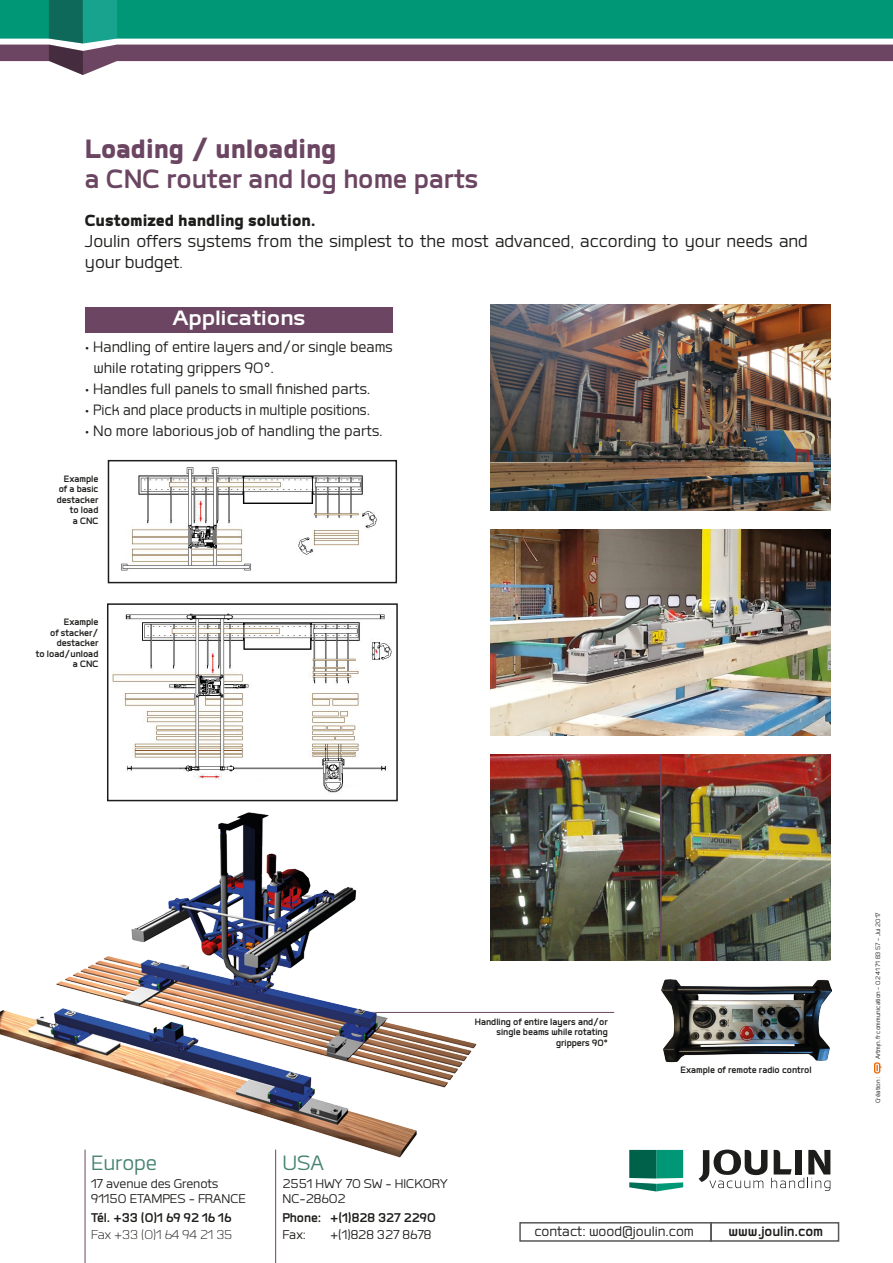
<style>
.page{position:relative;width:893px;height:1263px;background:#fff}
.page>*{position:absolute;margin:0;border:0;box-sizing:border-box;transform-origin:0 0}
.t1{font:34.5px "Labrador A Bold";color:#6b4561}
.t2{font:34.5px "Labrador A Black";color:#6b4561}
.t3{font:27px "Labrador A Bold";color:#fff;scale:1.15 1}
.t4{font:27px "Labrador A Regular";color:#478372}
.t5{font:22.5px/21.6px "Labrador A Regular";color:#1d1d1b}
.t6{font:21px "Labrador A Black";color:#1d1d1b;scale:1.04 1}
.t7{font:19.5px/21px "Labrador A Regular";color:#1d1d1b}
.t8{font:18px "Labrador A Regular";color:#1d1d1b}
.t9{font:18px "Labrador A Bold";color:#1d1d1b}
.t10{font:16.5px/15px "Labrador A Regular";color:#1d1d1b}
.t11{font:16.5px "Labrador A Bold";color:#1d1d1b}
.t12{font:16.5px "Labrador A Light";color:#1d1d1b}
.t13{font:12px/10.5px "Labrador A Bold";color:#1d1d1b;text-align:right}
.t14{font:8.25px "Labrador A Regular";color:#1d1d1b}
.s1{font-size:18px}
</style>
<div class="page">
<svg style="left:874px;top:1062px;width:7px;height:12px"></svg>
<div style="left:85px;top:307px;width:308px;height:26px;background:#6b4561"></div>
<hr style="left:359px;top:1012px;width:255px;height:1px;background:#6b4561">
<img style="left:0;top:812px;width:476px;height:345px">
<img style="left:490px;top:304px;width:341px;height:207px">
<img style="left:490px;top:529px;width:340px;height:207px">
<img style="left:490px;top:754px;width:341px;height:207px">
<img style="left:121px;top:467px;width:256px;height:104px">
<div style="left:108px;top:460px;width:289px;height:123px;border:2px solid #1d1d1b"></div>
<img style="left:112px;top:613px;width:280px;height:181px">
<div style="left:107px;top:603px;width:291px;height:198px;border:2px solid #1d1d1b"></div>
<hr style="left:660px;top:754px;width:2px;height:207px;background:#6b4561">
<svg style="left:0;top:0;width:893px;height:75px"></svg>
<svg style="left:629px;top:1150px;width:54px;height:41px;background:#29927b"></svg>
<svg style="left:699px;top:1149px;width:131px;height:42px"></svg>
<hr style="left:85px;top:1149px;width:1px;height:114px;background:#6b4561">
<hr style="left:275px;top:1149px;width:1px;height:114px;background:#6b4561">
<div style="left:519px;top:1222px;width:193px;height:20px;border:2px solid #575756"></div>
<div style="left:710px;top:1222px;width:129px;height:20px;border:2px solid #575756"></div>
<img style="left:662px;top:979px;width:170px;height:83px">
<h1 class="t2" style="left:85px;top:130px;width:253px">Loading / unloading</h1>
<h1 class="t1" style="left:85px;top:161px;width:395px">a CNC router and log home parts</h1>
<p class="t6" style="left:85px;top:209px;width:223px">Customized handling solution.</p>
<p class="t5" style="left:85px;top:229px;width:724px">Joulin offers systems from the simplest to the most advanced, according to your needs and your budget<span class="s1">.</span></p>
<h2 class="t3" style="left:172px;top:304px;width:117px">Applications</h2>
<p class="t7" style="left:93px;top:335px;width:301px;text-indent:-9px">• Handling of entire layers and/or single beams while rotating grippers 90°.</p>
<p class="t7" style="left:85px;top:377px;width:287px">• Handles full panels to small finished parts.</p>
<p class="t7" style="left:85px;top:398px;width:287px">• Pick and place products in multiple positions.</p>
<p class="t7" style="left:85px;top:419px;width:299px">• No more laborious job of handling the parts.</p>
<p class="t13" style="left:57px;top:473px;width:43px">Example of a basic destacker to load<br>a CNC</p>
<p class="t13" style="left:36px;top:616px;width:64px">Example<br>of stacker/ destacker<br>to load/unload a CNC</p>
<h2 class="t4" style="left:91px;top:1149px;width:68px">Europe</h2>
<p class="t10" style="left:91px;top:1175px;width:156px">17 avenue des Grenots<br>91150 ETAMPES - FRANCE</p>
<p class="t11" style="left:91px;top:1209px;width:142px">Tél. +33 (0)1 69 92 16 16</p>
<p class="t12" style="left:91px;top:1226px;width:143px">Fax +33 (0)1 64 94 21 35</p>
<p class="t13" style="left:475px;top:1016px;width:134px">Handling of entire layers and/or single beams while rotating grippers 90°</p>
<p class="t13" style="left:681px;top:1064px;width:133px">Example of remote radio control</p>
<h2 class="t4" style="left:282px;top:1149px;width:43px">USA</h2>
<p class="t10" style="left:282px;top:1175px;width:167px">2551 HWY 70 SW - HICKORY<br>NC-28602</p>
<p class="t11" style="left:282px;top:1209px;width:155px">Phone: +(1)828 327 2290</p>
<p class="t10" style="left:282px;top:1226px;width:25px">Fax:</p>
<p class="t10" style="left:330px;top:1226px;width:103px">+(1)828 327 8678</p>
<p class="t8" style="left:534px;top:1222px;width:161px">contact: wood@joulin.com</p>
<p class="t9" style="left:728px;top:1222px;width:96px">www.joulin.com</p>
<p class="t14" style="left:874px;top:1059px;width:149px;rotate:-90deg">Artm n.fr communication - 02 41 71 83 57 - Jui 2017</p>
<p class="t14" style="left:875px;top:1046px;width:3px;rotate:-90deg">!</p>
<p class="t14" style="left:874px;top:1103px;width:29px;rotate:-90deg">Création :</p>
</div>
